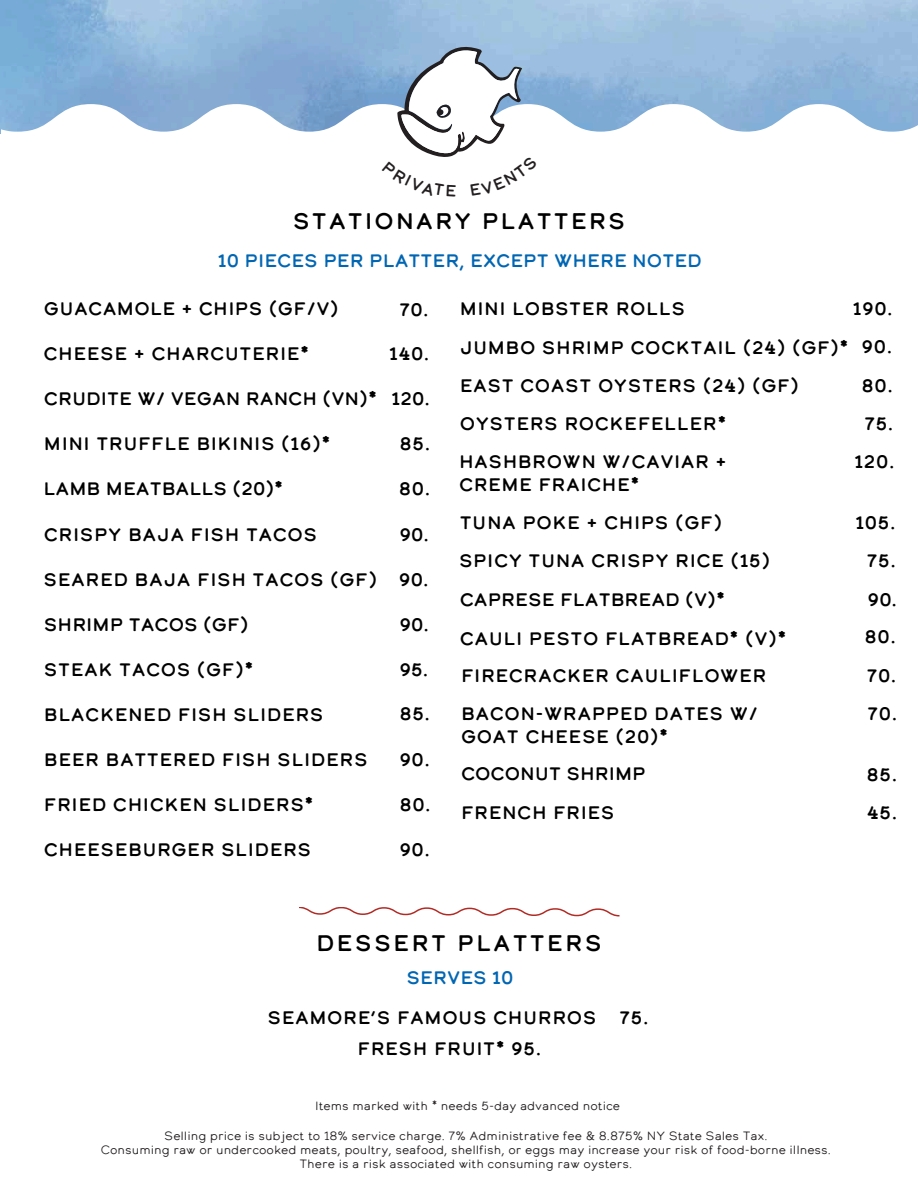
<style>
.page{position:relative;width:918px;height:1188px;background:#fff}
.page>*{position:absolute;margin:0;border:0;box-sizing:border-box;transform-origin:0 0}
.t1{font:22.5px "Calder Dark";letter-spacing:.085em;color:#000}
.t2{font:18px/22.5px "Calder Dark";letter-spacing:.03em;color:#000}
.t3{font:18px "Calder Dark";color:#000}
.t4{font:18px "Calder Dark";color:#0066b3}
.t5{font:12px "Calder LC";color:#231f20}
</style>
<div class="page">
<img style="left:0;top:0;width:918px;height:133px">
<svg style="left:299px;top:907px;width:320px;height:10px"></svg>
<svg style="left:382px;top:47px;width:155px;height:110px"></svg>
<p class="t1" style="left:293px;top:212px;width:334px">STATIONARY PLATTERS</p>
<p class="t4" style="left:218px;top:252px;width:485px">10 PIECES PER PLATTER, EXCEPT WHERE NOTED</p>
<p class="t2" style="left:44px;top:298px;width:296px">GUACAMOLE + CHIPS (GF/V)</p>
<p class="t2" style="left:399px;top:300px;width:31px">70.</p>
<p class="t2" style="left:460px;top:299px;width:227px">MINI LOBSTER ROLLS</p>
<p class="t2" style="left:853px;top:299px;width:42px">190.</p>
<h3 class="t2" style="left:44px;top:344px;width:267px">CHEESE + CHARCUTERIE*</h3>
<h2 class="t2" style="left:389px;top:344px;width:42px">140.</h2>
<h3 class="t3" style="left:44px;top:391px;width:335px">CRUDITE W/ VEGAN RANCH (VN)*</h3>
<h2 class="t2" style="left:392px;top:388px;width:40px">120.</h2>
<h3 class="t2" style="left:44px;top:434px;width:288px">MINI TRUFFLE BIKINIS (16)*</h3>
<h2 class="t2" style="left:399px;top:434px;width:32px">85.</h2>
<h3 class="t3" style="left:44px;top:481px;width:241px">LAMB MEATBALLS (20)*</h3>
<h2 class="t2" style="left:399px;top:478px;width:33px">80.</h2>
<h3 class="t2" style="left:44px;top:524px;width:275px">CRISPY BAJA FISH TACOS</h3>
<h2 class="t2" style="left:399px;top:524px;width:31px">90.</h2>
<h3 class="t2" style="left:44px;top:569px;width:335px">SEARED BAJA FISH TACOS (GF)</h3>
<h2 class="t2" style="left:399px;top:569px;width:31px">90.</h2>
<p class="t3" style="left:44px;top:617px;width:206px">SHRIMP TACOS (GF)</p>
<p class="t2" style="left:399px;top:614px;width:31px">90.</p>
<h3 class="t2" style="left:44px;top:659px;width:211px">STEAK TACOS (GF)*</h3>
<h2 class="t2" style="left:399px;top:660px;width:31px">95.</h2>
<h3 class="t2" style="left:44px;top:705px;width:281px">BLACKENED FISH SLIDERS</h3>
<h2 class="t2" style="left:399px;top:704px;width:32px">85.</h2>
<h3 class="t2" style="left:44px;top:750px;width:325px">BEER BATTERED FISH SLIDERS</h3>
<h2 class="t2" style="left:399px;top:749px;width:32px">90.</h2>
<h3 class="t2" style="left:44px;top:795px;width:271px">FRIED CHICKEN SLIDERS*</h3>
<h2 class="t2" style="left:399px;top:795px;width:33px">80.</h2>
<h3 class="t2" style="left:44px;top:839px;width:269px">CHEESEBURGER SLIDERS</h3>
<h2 class="t2" style="left:399px;top:840px;width:32px">90.</h2>
<h3 class="t2" style="left:460px;top:337px;width:390px">JUMBO SHRIMP COCKTAIL (24) (GF)*</h3>
<h2 class="t2" style="left:862px;top:337px;width:32px">90.</h2>
<h2 class="t2" style="left:460px;top:376px;width:341px">EAST COAST OYSTERS (24) (GF)</h2>
<h3 class="t2" style="left:862px;top:376px;width:33px">80.</h3>
<h1 class="t2" style="left:460px;top:414px;width:268px">OYSTERS ROCKEFELLER*</h1>
<h3 class="t2" style="left:864px;top:414px;width:31px">75.</h3>
<h2 class="t2" style="left:459px;top:452px;width:269px">HASHBROWN W/CAVIAR +<br>CREME FRAICHE*</h2>
<h2 class="t2" style="left:855px;top:452px;width:41px">120.</h2>
<p class="t2" style="left:460px;top:513px;width:264px">TUNA POKE + CHIPS (GF)</p>
<p class="t2" style="left:855px;top:513px;width:42px">105.</p>
<h3 class="t2" style="left:459px;top:551px;width:313px">SPICY TUNA CRISPY RICE (15)</h3>
<h2 class="t2" style="left:867px;top:551px;width:31px">75.</h2>
<p class="t3" style="left:460px;top:591px;width:267px">CAPRESE FLATBREAD (V)*</p>
<p class="t2" style="left:868px;top:589px;width:31px">90.</p>
<h2 class="t2" style="left:460px;top:628px;width:328px">CAULI PESTO FLATBREAD* (V)*</h2>
<h2 class="t2" style="left:865px;top:627px;width:33px">80.</h2>
<h3 class="t2" style="left:461px;top:666px;width:307px">FIRECRACKER CAULIFLOWER</h3>
<h2 class="t2" style="left:867px;top:666px;width:31px">70.</h2>
<h3 class="t2" style="left:461px;top:704px;width:299px">BACON-WRAPPED DATES W/<br>GOAT CHEESE (20)*</h3>
<h2 class="t2" style="left:868px;top:704px;width:31px">70.</h2>
<h3 class="t3" style="left:461px;top:766px;width:186px">COCONUT SHRIMP</h3>
<h2 class="t2" style="left:867px;top:764px;width:32px">85.</h2>
<h3 class="t2" style="left:461px;top:802px;width:155px">FRENCH FRIES</h3>
<h2 class="t2" style="left:867px;top:802px;width:32px">45.</h2>
<p class="t1" style="left:316px;top:933px;width:287px">DESSERT PLATTERS</p>
<p class="t4" style="left:407px;top:970px;width:108px">SERVES 10</p>
<p class="t2" style="left:267px;top:1007px;width:331px">SEAMORE’S FAMOUS CHURROS</p>
<p class="t2" style="left:619px;top:1007px;width:31px">75.</p>
<p class="t2" style="left:358px;top:1038px;width:185px">FRESH FRUIT* 95.</p>
<p class="t5" style="left:315px;top:1101px;width:307px">Items marked with * needs 5-day advanced notice</p>
<h3 class="t5" style="left:164px;top:1131px;width:605px">Selling price is subject to 18% service charge. 7% Administrative fee &amp; 8.875% NY State Sales Tax.</h3>
<p class="t5" style="left:101px;top:1145px;width:732px">Consuming raw or undercooked meats, poultry, seafood, shellfish, or eggs may increase your risk of food-borne illness.</p>
<p class="t5" style="left:299px;top:1159px;width:334px">There is a risk associated with consuming raw oysters.</p>
</div>
